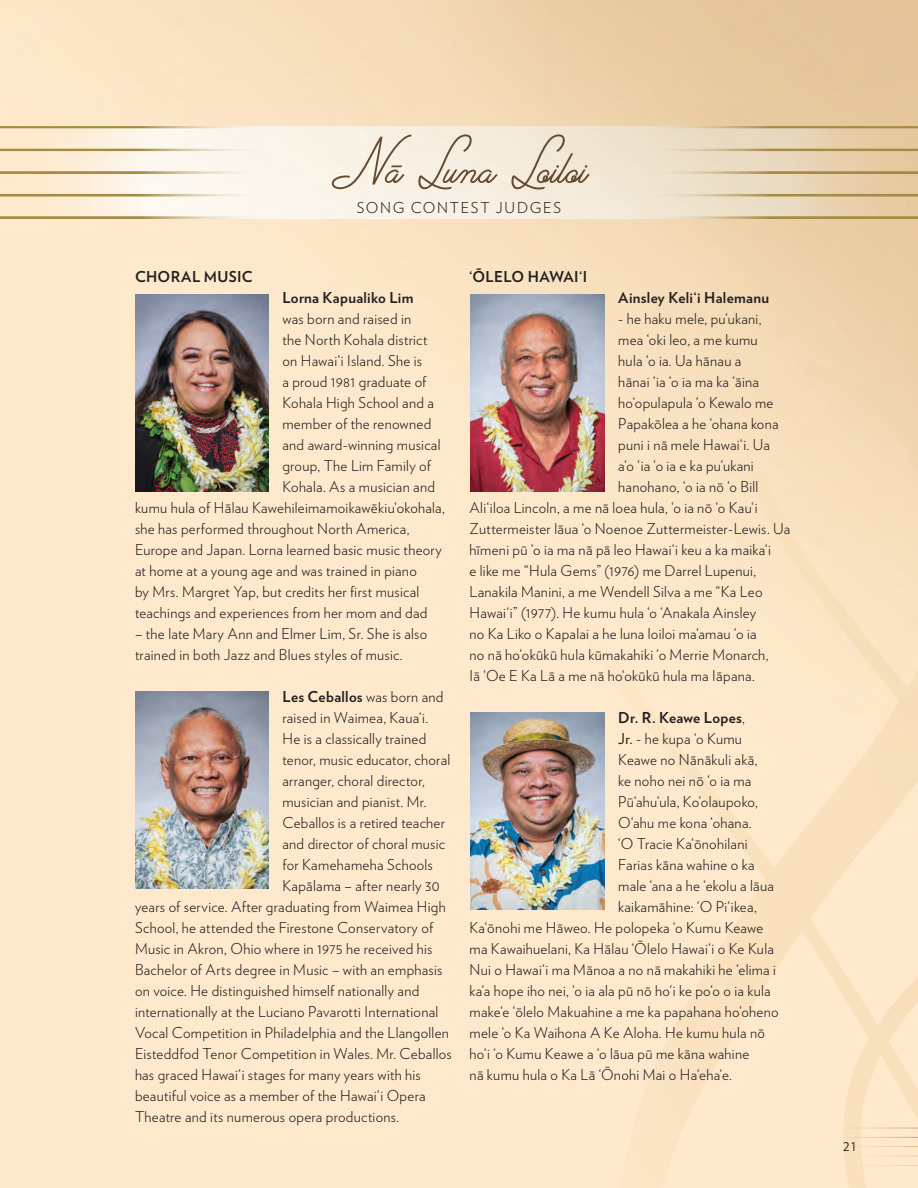
<style>
.page{position:relative;width:918px;height:1188px;background:#fff}
.page>*{position:absolute;margin:0;border:0;box-sizing:border-box;transform-origin:0 0}
.t1{font:81px "Old Landmark";color:#664c33;scale:1.05 1}
.Song_director{font:300 15px/21px "Verlag";letter-spacing:.02em;color:#231f20}
.t2{font:700 15px "Verlag";letter-spacing:.02em;color:#231f20}
.Song_director-2{font:300 15px "Verlag";letter-spacing:.115em;color:#231f20}
.t3{font:12px "Verlag";color:#231f20}
.s1{font-weight:300}
.s2{font-weight:400}
</style>
<div class="page">
<img style="left:0;top:0;width:918px;height:1184px">
<hr style="left:642px;top:149px;width:276px;height:2px;background:#a48c44">
<hr style="left:642px;top:126px;width:276px;height:3px;background:#a48c44">
<hr style="left:642px;top:171px;width:276px;height:3px;background:#a48c44">
<hr style="left:642px;top:194px;width:276px;height:3px;background:#a48c44">
<hr style="left:642px;top:216px;width:276px;height:3px;background:#a48c44">
<hr style="left:0;top:149px;width:270px;height:2px;background:#a48c44">
<hr style="left:0;top:126px;width:270px;height:3px;background:#a48c44">
<hr style="left:0;top:171px;width:270px;height:3px;background:#a48c44">
<hr style="left:0;top:194px;width:270px;height:3px;background:#a48c44">
<hr style="left:0;top:216px;width:270px;height:3px;background:#a48c44">
<svg style="left:550px;top:356px;width:368px;height:832px;background:#fbe5c6"></svg>
<img style="left:135px;top:294px;width:134px;height:197px">
<img style="left:135px;top:691px;width:134px;height:197px">
<img style="left:471px;top:294px;width:134px;height:197px">
<img style="left:471px;top:712px;width:134px;height:197px">
<p class="t2" style="left:135px;top:265px;width:119px">CHORAL MUSIC</p>
<p class="t1" style="left:332px;top:123px;width:244px">Na Luna Loiloi</p>
<p class="t1" style="left:388px;top:118px;width:16px">-</p>
<p class="Song_director-2" style="left:357px;top:197px;width:206px">SONG CONTEST JUDGES</p>
<p class="t2" style="left:470px;top:265px;width:119px">‘ŌLELO HAWAI‘I</p>
<p class="t2" style="left:282px;top:286px;width:132px">Lorna Kapualiko Lim</p>
<p class="Song_director" style="left:282px;top:307px;width:130px">was born and raised in</p>
<p class="Song_director" style="left:282px;top:328px;width:147px">the North Kohala district</p>
<p class="Song_director" style="left:282px;top:349px;width:141px">on Hawai‘i Island. She is</p>
<p class="Song_director" style="left:282px;top:370px;width:145px">a proud 1981 graduate of</p>
<p class="Song_director" style="left:282px;top:391px;width:153px">Kohala High School and a</p>
<p class="Song_director" style="left:282px;top:412px;width:150px">member of the renowned</p>
<p class="Song_director" style="left:282px;top:433px;width:160px">and award-winning musical</p>
<p class="Song_director" style="left:282px;top:454px;width:150px">group, The Lim Family of</p>
<p class="Song_director" style="left:282px;top:475px;width:154px">Kohala. As a musician and</p>
<p class="Song_director" style="left:135px;top:496px;width:311px">kumu hula of Hālau Kawehileimamoikawēkiu‘okohala,</p>
<p class="Song_director" style="left:135px;top:517px;width:276px">she has performed throughout North America,</p>
<p class="Song_director" style="left:135px;top:538px;width:309px">Europe and Japan. Lorna learned basic music theory</p>
<p class="Song_director" style="left:135px;top:559px;width:283px">at home at a young age and was trained in piano</p>
<p class="Song_director" style="left:135px;top:580px;width:286px">by Mrs. Margret Yap, but credits her first musical</p>
<p class="Song_director" style="left:135px;top:601px;width:294px">teachings and experiences from her mom and dad</p>
<p class="Song_director" style="left:135px;top:622px;width:294px">– the late Mary Ann and Elmer Lim, Sr. She is also trained in both Jazz and Blues styles of music.</p>
<p class="t2" style="left:282px;top:685px;width:163px">Les Ceballos <span class="s1">was born and</span></p>
<p class="Song_director" style="left:282px;top:706px;width:147px">raised in Waimea, Kaua‘i.</p>
<p class="Song_director" style="left:282px;top:727px;width:145px">He is a classically trained</p>
<p class="Song_director" style="left:282px;top:748px;width:169px">tenor, music educator, choral</p>
<p class="Song_director" style="left:282px;top:769px;width:144px">arranger, choral director,</p>
<p class="Song_director" style="left:282px;top:790px;width:146px">musician and pianist. Mr.</p>
<p class="Song_director" style="left:282px;top:811px;width:164px">Ceballos is a retired teacher</p>
<p class="Song_director" style="left:282px;top:832px;width:164px">and director of choral music</p>
<p class="Song_director" style="left:282px;top:853px;width:152px">for Kamehameha Schools</p>
<p class="Song_director" style="left:282px;top:874px;width:159px">Kapālama – after nearly 30</p>
<p class="Song_director" style="left:135px;top:895px;width:312px">years of service. After graduating from Waimea High</p>
<p class="Song_director" style="left:135px;top:916px;width:300px">School, he attended the Firestone Conservatory of</p>
<p class="Song_director" style="left:135px;top:937px;width:299px">Music in Akron, Ohio where in 1975 he received his</p>
<p class="Song_director" style="left:135px;top:958px;width:309px">Bachelor of Arts degree in Music – with an emphasis</p>
<p class="Song_director" style="left:135px;top:979px;width:286px">on voice. He distinguished himself nationally and</p>
<p class="Song_director" style="left:135px;top:1000px;width:305px">internationally at the Luciano Pavarotti International</p>
<p class="Song_director" style="left:135px;top:1021px;width:316px">Vocal Competition in Philadelphia and the Llangollen</p>
<p class="Song_director" style="left:135px;top:1042px;width:318px">Eisteddfod Tenor Competition in Wales. Mr. Ceballos</p>
<p class="Song_director" style="left:135px;top:1063px;width:287px">has graced Hawai‘i stages for many years with his</p>
<p class="Song_director" style="left:135px;top:1084px;width:292px">beautiful voice as a member of the Hawai‘i Opera</p>
<p class="Song_director" style="left:135px;top:1105px;width:266px">Theatre and its numerous opera productions.</p>
<p class="t2" style="left:618px;top:286px;width:152px">Ainsley Keli‘i Halemanu</p>
<p class="Song_director" style="left:618px;top:307px;width:145px">- he haku mele, pu‘ukani,</p>
<p class="Song_director" style="left:618px;top:328px;width:141px">mea ‘oki leo, a me kumu</p>
<p class="Song_director" style="left:618px;top:349px;width:125px">hula ‘o ia. Ua hānau a</p>
<p class="Song_director" style="left:618px;top:370px;width:142px">hānai ‘ia ‘o ia ma ka ‘āina</p>
<p class="Song_director" style="left:618px;top:391px;width:157px">ho‘opulapula ‘o Kewalo me</p>
<p class="Song_director" style="left:618px;top:412px;width:162px">Papakōlea a he ‘ohana kona</p>
<p class="Song_director" style="left:618px;top:433px;width:153px">puni i nā mele Hawai‘i. Ua</p>
<p class="Song_director" style="left:618px;top:454px;width:137px">a‘o ‘ia ‘o ia e ka pu‘ukani</p>
<p class="Song_director" style="left:618px;top:475px;width:142px">hanohano, ‘o ia nō ‘o Bill</p>
<p class="Song_director" style="left:470px;top:496px;width:290px">Ali‘iloa Lincoln, a me nā loea hula, ‘o ia nō ‘o Kau‘i</p>
<p class="Song_director" style="left:470px;top:517px;width:322px">Zuttermeister lāua ‘o Noenoe Zuttermeister-Lewis. Ua</p>
<p class="Song_director" style="left:470px;top:538px;width:303px">hīmeni pū ‘o ia ma nā pā leo Hawai‘i keu a ka maika‘i</p>
<p class="Song_director" style="left:470px;top:559px;width:288px">e like me “Hula Gems” (1976) me Darrel Lupenui,</p>
<p class="Song_director" style="left:470px;top:580px;width:295px">Lanakila Manini, a me Wendell Silva a me “Ka Leo</p>
<p class="Song_director" style="left:470px;top:601px;width:288px">Hawai‘i” (1977). He kumu hula ‘o ‘Anakala Ainsley</p>
<p class="Song_director" style="left:470px;top:622px;width:289px">no Ka Liko o Kapalai a he luna loiloi ma‘amau ‘o ia</p>
<p class="Song_director" style="left:470px;top:643px;width:300px">no nā ho‘okūkū hula kūmakahiki ‘o Merrie Monarch,</p>
<p class="Song_director" style="left:470px;top:664px;width:287px">Iā ‘Oe E Ka Lā a me nā ho‘okūkū hula ma Iāpana.</p>
<p class="t2" style="left:618px;top:706px;width:128px">Dr. R. Keawe Lopes<span class="s1">,</span></p>
<p class="Song_director" style="left:618px;top:727px;width:125px"><span class="s2">Jr.</span> - he kupa ‘o Kumu</p>
<p class="Song_director" style="left:618px;top:748px;width:141px">Keawe no Nānākuli akā,</p>
<p class="Song_director" style="left:618px;top:769px;width:135px">ke noho nei nō ‘o ia ma</p>
<p class="Song_director" style="left:618px;top:790px;width:141px">Pū‘ahu‘ula, Ko‘olaupoko,</p>
<p class="Song_director" style="left:618px;top:811px;width:135px">O‘ahu me kona ‘ohana.</p>
<p class="Song_director" style="left:618px;top:832px;width:131px">‘O Tracie Ka‘ōnohilani</p>
<p class="Song_director" style="left:618px;top:853px;width:138px">Farias kāna wahine o ka</p>
<p class="Song_director" style="left:618px;top:874px;width:157px">male ‘ana a he ‘ekolu a lāua</p>
<p class="Song_director" style="left:618px;top:895px;width:140px">kaikamāhine: ‘O Pi‘ikea,</p>
<p class="Song_director" style="left:470px;top:916px;width:295px">Ka‘ōnohi me Hāweo. He polopeka ‘o Kumu Keawe</p>
<p class="Song_director" style="left:470px;top:937px;width:306px">ma Kawaihuelani, Ka Hālau ‘Ōlelo Hawai‘i o Ke Kula</p>
<p class="Song_director" style="left:470px;top:958px;width:308px">Nui o Hawai‘i ma Mānoa a no nā makahiki he ‘elima i</p>
<p class="Song_director" style="left:470px;top:979px;width:303px">ka‘a hope iho nei, ‘o ia ala pū nō ho‘i ke po‘o o ia kula</p>
<p class="Song_director" style="left:470px;top:1000px;width:311px">make‘e ‘ōlelo Makuahine a me ka papahana ho‘oheno</p>
<p class="Song_director" style="left:470px;top:1021px;width:297px">mele ‘o Ka Waihona A Ke Aloha. He kumu hula nō</p>
<p class="Song_director" style="left:470px;top:1042px;width:281px">ho‘i ‘o Kumu Keawe a ‘o lāua pū me kāna wahine</p>
<p class="Song_director" style="left:470px;top:1063px;width:264px">nā kumu hula o Ka Lā ‘Ōnohi Mai o Ha‘eha‘e.</p>
<p class="t3" style="left:843px;top:1138px;width:14px">21</p>
</div>
